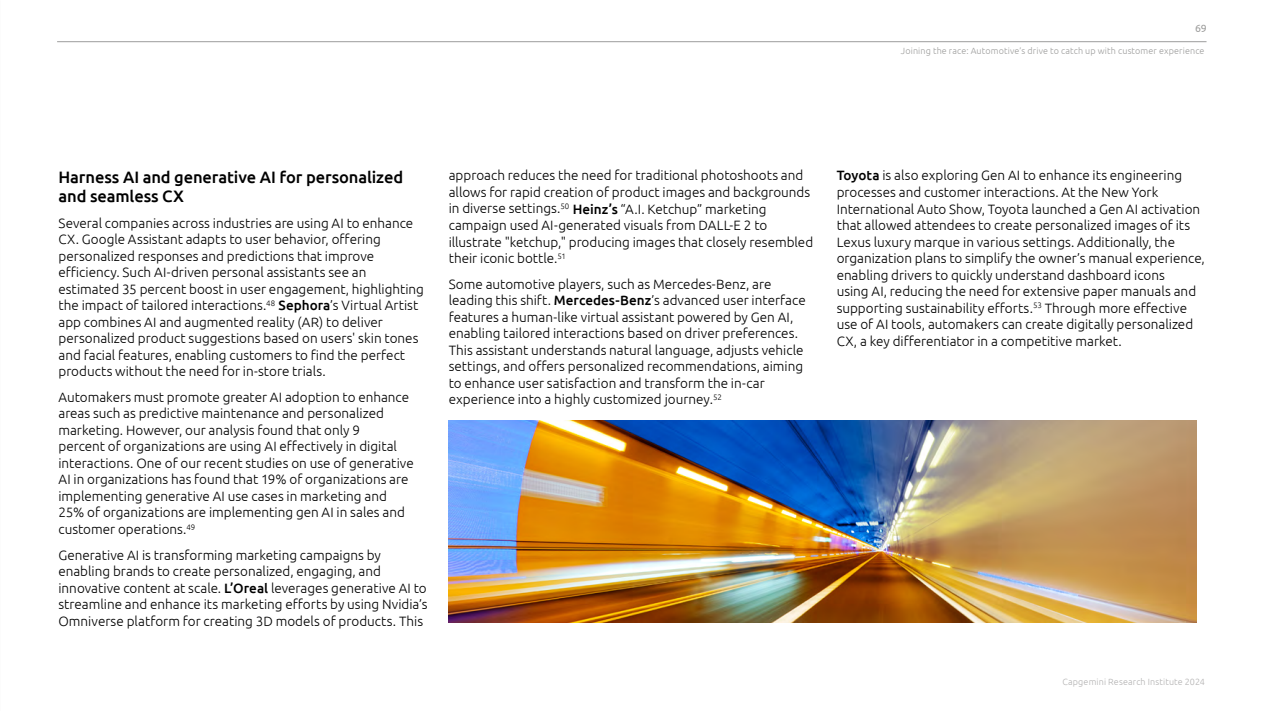
<style>
.page{position:relative;width:1263px;height:711px;background:#fff}
.page>*{position:absolute;margin:0;border:0;box-sizing:border-box;transform-origin:0 0}
.t1{font:500 16.5px/19.5px "Ubuntu";letter-spacing:-.005em;color:#000}
.t2{font:300 13.5px/16.5px "Ubuntu";color:#000}
.t3{font:10.5px "Ubuntu";color:#9d9d9c}
.t4{font:300 9px "Ubuntu";letter-spacing:.015em;color:#9d9d9c}
.t5{font:300 9px "Ubuntu";letter-spacing:.015em;color:#b3b2b2}
.s1{font-weight:500}
</style>
<div class="page">
<img style="left:449px;top:420px;width:747px;height:201px">
<hr style="left:57px;top:41px;width:1149px;height:1px;background:#9d9d9c">
<p class="t3" style="left:1195px;top:21px;width:13px">69</p>
<p class="t4" style="left:901px;top:45px;width:305px">Joining the race: Automotive’s drive to catch up with customer experience</p>
<p class="t1" style="left:58px;top:166px;width:346px">Harness AI and generative AI for personalized and seamless CX</p>
<p class="t2" style="left:58px;top:214px;width:367px">Several companies across industries are using AI to enhance CX. Google Assistant adapts to user behavior, offering personalized responses and predictions that improve efficiency. Such AI-driven personal assistants see an estimated 35 percent boost in user engagement, highlighting the impact of tailored interactions.<sup>48</sup> <span class="s1">Sephora</span>’s Virtual Artist app combines AI and augmented reality (AR) to deliver personalized product suggestions based on users' skin tones and facial features, enabling customers to find the perfect products without the need for in-store trials.</p>
<p class="t2" style="left:58px;top:388px;width:357px">Automakers must promote greater AI adoption to enhance areas such as predictive maintenance and personalized marketing. However, our analysis found that only 9<br>percent of organizations are using AI effectively in digital interactions. One of our recent studies on use of generative AI in organizations has found that 19% of organizations are implementing generative AI use cases in marketing and 25% of organizations are implementing gen AI in sales and customer operations.<sup>49</sup></p>
<p class="t2" style="left:58px;top:545px;width:371px">Generative AI is transforming marketing campaigns by enabling brands to create personalized, engaging, and innovative content at scale. <span class="s1">L’Oreal</span> leverages generative AI to streamline and enhance its marketing efforts by using Nvidia’s Omniverse platform for creating 3D models of products. This</p>
<p class="t2" style="left:449px;top:167px;width:366px">approach reduces the need for traditional photoshoots and allows for rapid creation of product images and backgrounds in diverse settings.<sup>50</sup> <span class="s1">Heinz’s</span> “A.I. Ketchup” marketing campaign used AI-generated visuals from DALL-E 2 to illustrate "ketchup," producing images that closely resembled their iconic bottle.<sup>51</sup></p>
<p class="t2" style="left:449px;top:275px;width:358px">Some automotive players, such as Mercedes-Benz, are leading this shift. <span class="s1">Mercedes-Benz</span>’s advanced user interface features a human-like virtual assistant powered by Gen AI, enabling tailored interactions based on driver preferences.<br>This assistant understands natural language, adjusts vehicle settings, and offers personalized recommendations, aiming to enhance user satisfaction and transform the in-car experience into a highly customized journey.<sup>52</sup></p>
<p class="t2" style="left:837px;top:167px;width:370px"><span class="s1">Toyota</span> is also exploring Gen AI to enhance its engineering processes and customer interactions. At the New York International Auto Show, Toyota launched a Gen AI activation that allowed attendees to create personalized images of its Lexus luxury marque in various settings. Additionally, the organization plans to simplify the owner’s manual experience, enabling drivers to quickly understand dashboard icons<br>using AI, reducing the need for extensive paper manuals and supporting sustainability efforts.<sup>53</sup> Through more effective use of AI tools, automakers can create digitally personalized CX, a key differentiator in a competitive market.</p>
<p class="t5" style="left:1062px;top:676px;width:144px">Capgemini Research Institute 2024</p>
</div>
